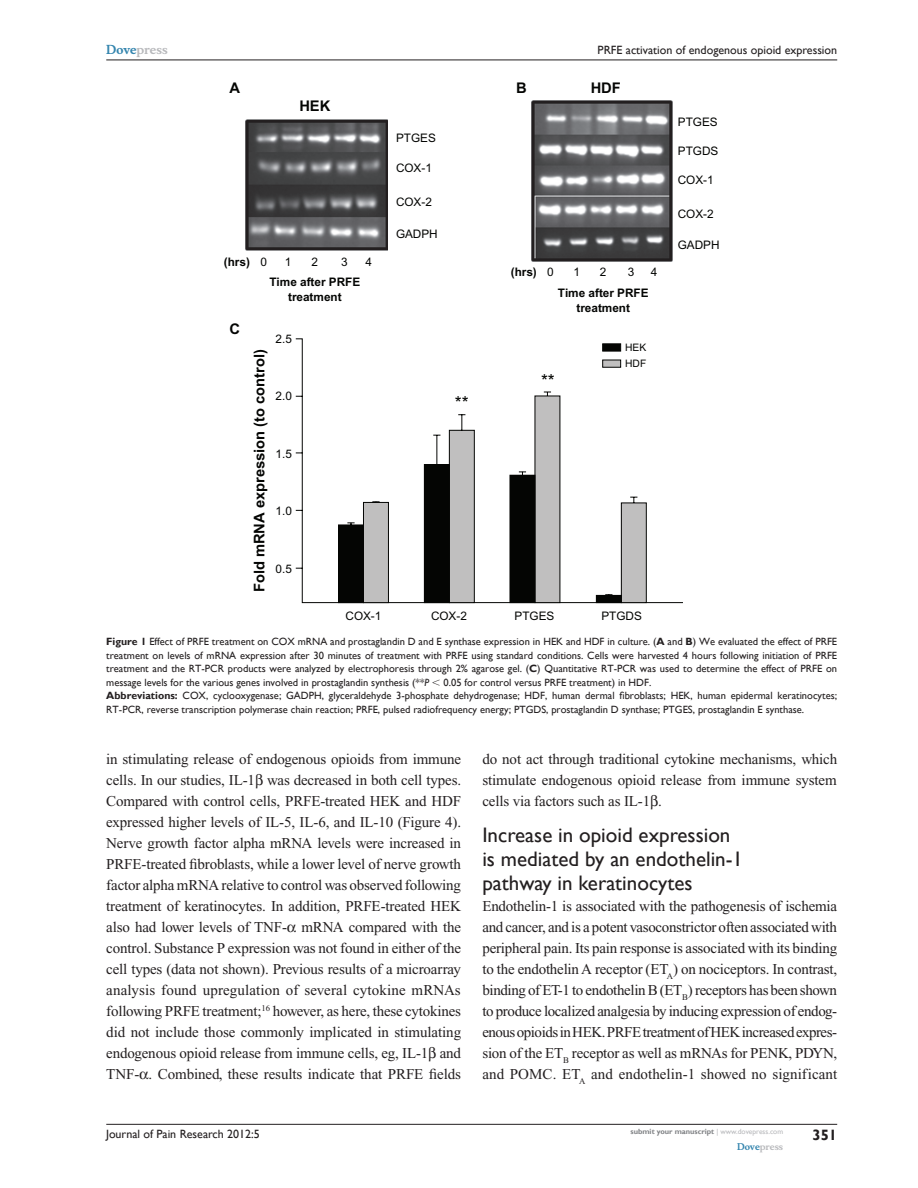
<style>
.page{position:relative;width:918px;height:1188px;background:#fff}
.page>*{position:absolute;margin:0;border:0;box-sizing:border-box;transform-origin:0 0}
.t1{font:21px/24px "Gill Sans";color:#231f20}
.t2{font:17.7px "Arial";color:#040503}
.TxF{font:15px/21px "Times New Roman";letter-spacing:-.005em;color:#231f20;text-align:justify}
.t3{font:700 15px "Gill Sans";color:#231f20}
.t4{font:700 14.7px "Arial";color:#040503}
.t5{font:12px "Gill Sans";color:#231f20}
.t6{font:700 12px "Musee";color:#b8b9bc}
.t7{font:11.7px "Arial";color:#040503}
.t8{font:700 11.7px/20.9px "Arial";color:#040503;text-align:center}
.FC{font:10.5px/13.5px "Gill Sans";color:#231f20;text-align:justify}
.FigSNRI{font:10.5px/13.5px "Gill Sans";color:#231f20}
.t9{font:10.35px/15.9px "Arial";color:#040503}
.t10{font:700 9px "Musee";color:#b8b9bc}
.t11{font:700 7.5px "Gill Sans";color:#808285}
.s1{color:#3485ae}
.s2{font-weight:400}
.s3{font-weight:700}
.s4{font-style:italic}
.s5{font-family:"Mathematical Pi One"}
.s6{font-weight:400;color:#b8b9bc}
</style>
<div class="page">
<svg style="left:295px;top:338px;width:388px;height:265px"></svg>
<svg style="left:596px;top:496px;width:51px;height:107px"></svg>
<svg style="left:509px;top:391px;width:52px;height:212px"></svg>
<svg style="left:424px;top:414px;width:51px;height:189px"></svg>
<svg style="left:338px;top:501px;width:51px;height:102px;background:#767675"></svg>
<div style="left:602px;top:360px;width:19px;height:8px;background:#c0bfbf;border:1px solid #040503"></div>
<div style="left:602px;top:343px;width:19px;height:8px;background:#040503;border:1px solid #040503"></div>
<img style="left:532px;top:101px;width:140px;height:161px">
<img style="left:245px;top:120px;width:143px;height:131px">
<hr style="left:106px;top:1124px;width:731px;height:1px;background:#231f20">
<hr style="left:106px;top:60px;width:731px;height:1px;background:#231f20">
<p class="t6" style="left:106px;top:43px;width:63px"><span class="s1">Dove</span>press</p>
<p class="t4" style="left:229px;top:80px;width:12px">A</p>
<p class="t4" style="left:299px;top:98px;width:33px">HEK</p>
<p class="t8" style="left:224px;top:251px;width:28px">(hrs)</p>
<p class="t4" style="left:229px;top:320px;width:12px">C</p>
<p class="t7" style="left:260px;top:255px;width:8px">0</p>
<p class="t7" style="left:285px;top:255px;width:8px">1</p>
<p class="t8" style="left:269px;top:251px;width:92px"><span class="s2">2<br></span>Time after PRFE</p>
<p class="t8" style="left:288px;top:287px;width:55px">treatment</p>
<p class="t7" style="left:341px;top:255px;width:8px">3</p>
<p class="t7" style="left:365px;top:255px;width:8px">4</p>
<p class="t7" style="left:276px;top:332px;width:18px">2.5</p>
<p class="t4" style="left:251px;top:592px;width:245px;rotate:-90deg">Fold mRNA expression (to control)</p>
<p class="t7" style="left:276px;top:389px;width:18px">2.0</p>
<p class="t7" style="left:276px;top:447px;width:18px">1.5</p>
<p class="t7" style="left:276px;top:504px;width:18px">1.0</p>
<p class="t7" style="left:276px;top:562px;width:18px">0.5</p>
<p class="t7" style="left:346px;top:609px;width:37px">COX-1</p>
<p class="t7" style="left:396px;top:131px;width:41px">PTGES</p>
<p class="t7" style="left:396px;top:161px;width:37px">COX-1</p>
<p class="t7" style="left:396px;top:195px;width:37px">COX-2</p>
<p class="t7" style="left:396px;top:227px;width:43px">GADPH</p>
<p class="t2" style="left:455px;top:393px;width:15px">**</p>
<p class="t4" style="left:516px;top:80px;width:12px">B</p>
<p class="t8" style="left:511px;top:262px;width:28px">(hrs)</p>
<p class="t5" style="left:598px;top:43px;width:241px">PRFE activation of endogenous opioid expression</p>
<p class="t4" style="left:591px;top:80px;width:32px">HDF</p>
<p class="t7" style="left:547px;top:266px;width:8px">0</p>
<p class="t7" style="left:573px;top:266px;width:8px">1</p>
<p class="t8" style="left:558px;top:262px;width:92px"><span class="s2">2<br></span>Time after PRFE</p>
<p class="t8" style="left:576px;top:297px;width:55px">treatment</p>
<p class="t7" style="left:628px;top:266px;width:8px">3</p>
<p class="t7" style="left:651px;top:266px;width:8px">4</p>
<p class="t7" style="left:678px;top:115px;width:41px">PTGES</p>
<p class="t7" style="left:678px;top:144px;width:42px">PTGDS</p>
<p class="t7" style="left:678px;top:173px;width:37px">COX-1</p>
<p class="t7" style="left:678px;top:207px;width:37px">COX-2</p>
<p class="t7" style="left:678px;top:238px;width:43px">GADPH</p>
<p class="t9" style="left:625px;top:340px;width:23px">HEK<br>HDF</p>
<p class="t2" style="left:541px;top:371px;width:15px">**</p>
<p class="t7" style="left:431px;top:609px;width:37px">COX-2</p>
<p class="t7" style="left:515px;top:609px;width:41px">PTGES</p>
<p class="t7" style="left:601px;top:609px;width:42px">PTGDS</p>
<p class="FC" style="left:106px;top:635px;width:732px"><span class="s3">Figure 1</span> Effect of PRFE treatment on COX mRNA and prostaglandin D and E synthase expression in HEK and HDF in culture. (<span class="s3">A</span> and <span class="s3">B</span>) We evaluated the effect of PRFE treatment on levels of mRNA expression after 30 minutes of treatment with PRFE using standard conditions. Cells were harvested 4 hours following initiation of PRFE treatment and the RT-PCR products were analyzed by electrophoresis through 2% agarose gel. (<span class="s3">C</span>) Quantitative RT-PCR was used to determine the effect of PRFE on message levels for the various genes involved in prostaglandin synthesis (**<span class="s4">P</span> <span class="s5">,</span> 0.05 for control versus PRFE treatment) in HDF.</p>
<p class="FigSNRI" style="left:106px;top:689px;width:732px"><span class="s3">Abbreviations:</span> COX, cyclooxygenase; GADPH, glyceraldehyde 3-phosphate dehydrogenase; HDF, human dermal fibroblasts; HEK, human epidermal keratinocytes;<br>RT-PCR, reverse transcription polymerase chain reaction; PRFE, pulsed radiofrequency energy; PTGDS, prostaglandin D synthase; PTGES, prostaglandin E synthase.</p>
<p class="TxF" style="left:106px;top:749px;width:356px">in stimulating release of endogenous opioids from immune cells. In our studies, IL-1 was decreased in both cell types.<br>Compared with control cells, PRFE-treated HEK and HDF expressed higher levels of IL-5, IL-6, and IL-10 (Figure 4).<br>Nerve growth factor alpha mRNA levels were increased in PRFE-treated fibroblasts, while a lower level of nerve growth factor alpha mRNA relative to control was observed following treatment of keratinocytes. In addition, PRFE-treated HEK also had lower levels of TNF- mRNA compared with the control. Substance P expression was not found in either of the cell types (data not shown). Previous results of a microarray analysis found upregulation of several cytokine mRNAs following PRFE treatment;<sup>16</sup> however, as here, these cytokines did not include those commonly implicated in stimulating endogenous opioid release from immune cells, eg, IL-1 and TNF- . Combined, these results indicate that PRFE fields</p>
<p class="TxF" style="left:482px;top:749px;width:356px">do not act through traditional cytokine mechanisms, which stimulate endogenous opioid release from immune system cells via factors such as IL-1 .</p>
<h2 class="t1" style="left:482px;top:824px;width:262px">Increase in opioid expression is mediated by an endothelin-1 pathway in keratinocytes</h2>
<p class="TxF" style="left:482px;top:896px;width:356px">Endothelin-1 is associated with the pathogenesis of ischemia and cancer, and is a potent vasoconstrictor often associated with peripheral pain. Its pain response is associated with its binding to the endothelin A receptor (ET<sub>A</sub>) on nociceptors. In contrast, binding of ET-1 to endothelin B (ET<sub>B</sub>) receptors has been shown to produce localized analgesia by inducing expression of endog&shy;enous opioids in HEK. PRFE treatment of HEK increased expres&shy;sion of the ET<sub>B</sub> receptor as well as mRNAs for PENK, PDYN, and POMC. ET<sub>A</sub> and endothelin-1 showed no significant</p>
<p class="t5" style="left:106px;top:1127px;width:155px">Journal of Pain Research 2012:5</p>
<p class="t11" style="left:631px;top:1127px;width:154px">submit your manuscript <span class="s6">| www.dovepress.com</span></p>
<p class="t10" style="left:737px;top:1141px;width:48px"><span class="s1">Dove</span>press</p>
<p class="t3" style="left:812px;top:1126px;width:26px">351</p>
</div>
